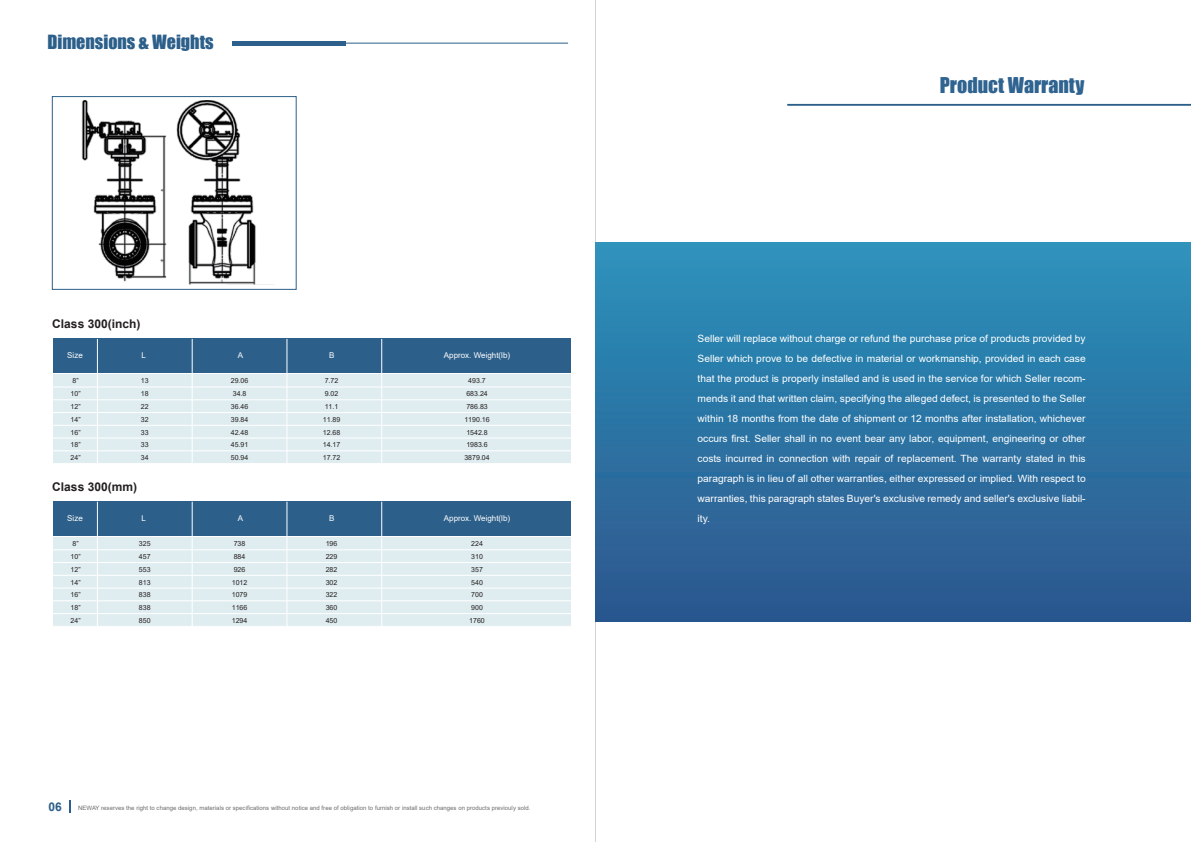
<style>
.page{position:relative;width:1191px;height:842px;background:#fff}
.page>*{position:absolute;margin:0;border:0;box-sizing:border-box;transform-origin:0 0}
.t1{font:20px "Impact";color:#2f6390}
.t2{font:18px "Impact";color:#2c5f8a}
.t3{font:700 12px "Arial";color:#231f20}
.t4{font:700 12px "Arial";color:#2c5f8a}
.t5{font:10px/20px "Arial";color:#fff;text-align:justify}
.t6{font:8px "Arial";color:#fff}
.t7{font:7px/12.8px "Arial";color:#231f20}
.t8{font:6px "Arial";letter-spacing:.005em;color:#6c6d70}
</style>
<div class="page">
<hr style="left:595px;top:0;width:1px;height:842px;background:#d1d2d4">
<hr style="left:251px;top:43px;width:316px;height:1px;background:#2c5f8a">
<hr style="left:232px;top:41px;width:113px;height:4px;background:#2c5f8a">
<svg style="left:69px;top:800px;width:1px;height:13px"></svg>
<div style="left:52px;top:96px;width:245px;height:194px;border:1px solid #2c5f8a"></div>
<div style="left:53px;top:339px;width:518px;height:34px;background:#2c5f8a"></div>
<div style="left:53px;top:374px;width:518px;height:90px;background:#e0edf0"></div>
<hr style="left:97px;top:339px;width:1px;height:125px;background:#fff">
<hr style="left:192px;top:339px;width:1px;height:125px;background:#fff">
<hr style="left:287px;top:339px;width:1px;height:125px;background:#fff">
<hr style="left:381px;top:339px;width:1px;height:125px;background:#fff">
<hr style="left:52px;top:387px;width:521px;height:1px;background:#fff">
<hr style="left:52px;top:399px;width:521px;height:1px;background:#fff">
<hr style="left:52px;top:412px;width:521px;height:1px;background:#fff">
<hr style="left:52px;top:425px;width:521px;height:1px;background:#fff">
<hr style="left:52px;top:438px;width:521px;height:1px;background:#fff">
<hr style="left:52px;top:450px;width:521px;height:1px;background:#fff">
<hr style="left:52px;top:463px;width:521px;height:1px;background:#fff">
<div style="left:53px;top:502px;width:518px;height:34px;background:#2c5f8a"></div>
<div style="left:53px;top:537px;width:518px;height:89px;background:#e0edf0"></div>
<hr style="left:97px;top:502px;width:1px;height:124px;background:#fff">
<hr style="left:192px;top:502px;width:1px;height:124px;background:#fff">
<hr style="left:287px;top:502px;width:1px;height:124px;background:#fff">
<hr style="left:381px;top:502px;width:1px;height:124px;background:#fff">
<hr style="left:52px;top:549px;width:521px;height:1px;background:#fff">
<hr style="left:52px;top:562px;width:521px;height:1px;background:#fff">
<hr style="left:52px;top:575px;width:521px;height:1px;background:#fff">
<hr style="left:52px;top:588px;width:521px;height:1px;background:#fff">
<hr style="left:52px;top:600px;width:521px;height:1px;background:#fff">
<hr style="left:52px;top:613px;width:521px;height:1px;background:#fff">
<img style="left:81px;top:100px;width:175px;height:184px">
<div style="left:595px;top:243px;width:596px;height:378px;background:linear-gradient(to bottom,#2c92bb,#2c568d)"></div>
<svg style="left:787px;top:104px;width:404px;height:2px"></svg>
<h2 class="t2" style="left:48px;top:28px;width:168px">Dimensions &amp; Weights</h2>
<p class="t3" style="left:52px;top:316px;width:90px">Class 300(inch)</p>
<p class="t6" style="left:67px;top:350px;width:17px">Size</p>
<p class="t6" style="left:141px;top:350px;width:6px">L</p>
<p class="t6" style="left:238px;top:350px;width:7px">A</p>
<p class="t6" style="left:329px;top:350px;width:7px">B</p>
<p class="t6" style="left:444px;top:350px;width:68px">Approx. Weight(lb)</p>
<p class="t7" style="left:71px;top:374px;width:12px">8”<br>10”<br>12”<br>14”<br>16”<br>18”<br>24”</p>
<p class="t7" style="left:141px;top:374px;width:9px;text-align:justify">13<br>18<br>22<br>32<br>33<br>33<br>34</p>
<p class="t7" style="left:231px;top:374px;width:19px">29.06<br>34.8<br>36.46<br>39.84<br>42.48<br>45.91<br>50.94</p>
<p class="t7" style="left:323px;top:374px;width:19px">7.72<br>9.02<br>11.1<br>11.89<br>12.68<br>14.17<br>17.72</p>
<p class="t7" style="left:464px;top:374px;width:27px;text-align:center">493.7<br>683.24<br>786.83<br>1190.16<br>1542.8<br>1983.6<br>3879.04</p>
<p class="t3" style="left:52px;top:478px;width:86px">Class 300(mm)</p>
<p class="t6" style="left:67px;top:512px;width:17px">Size</p>
<p class="t6" style="left:141px;top:512px;width:6px">L</p>
<p class="t6" style="left:238px;top:512px;width:7px">A</p>
<p class="t6" style="left:329px;top:512px;width:7px">B</p>
<p class="t6" style="left:444px;top:512px;width:68px">Approx. Weight(lb)</p>
<p class="t7" style="left:71px;top:537px;width:12px">8”<br>10”<br>12”<br>14”<br>16”<br>18”<br>24”</p>
<p class="t7" style="left:139px;top:537px;width:13px;text-align:justify">325<br>457<br>553<br>813<br>838<br>838<br>850</p>
<p class="t7" style="left:232px;top:537px;width:17px">738<br>884<br>926<br>1012<br>1079<br>1166<br>1294</p>
<p class="t7" style="left:326px;top:537px;width:13px;text-align:justify">196<br>229<br>282<br>302<br>322<br>360<br>450</p>
<p class="t7" style="left:469px;top:537px;width:17px">224<br>310<br>357<br>540<br>700<br>900<br>1760</p>
<p class="t4" style="left:49px;top:798px;width:15px">06</p>
<p class="t8" style="left:78px;top:804px;width:454px">NEWAY reserves the right to change design, materials or specifications without notice and free of obligation to furnish or install such changes on products previouly sold.</p>
<h1 class="t1" style="left:940px;top:70px;width:146px">Product Warranty</h1>
<p class="t5" style="left:697px;top:329px;width:390px">Seller will replace without charge or refund the purchase price of products provided by Seller which prove to be defective in material or workmanship, provided in each case that the product is properly installed and is used in the service for which Seller recom&shy;mends it and that written claim, specifying the alleged defect, is presented to the Seller within 18 months from the date of shipment or 12 months after installation, whichever occurs first. Seller shall in no event bear any labor, equipment, engineering or other costs incurred in connection with repair of replacement. The warranty stated in this paragraph is in lieu of all other warranties, either expressed or implied. With respect to warranties, this paragraph states Buyer's exclusive remedy and seller's exclusive liabil&shy;ity.</p>
</div>
